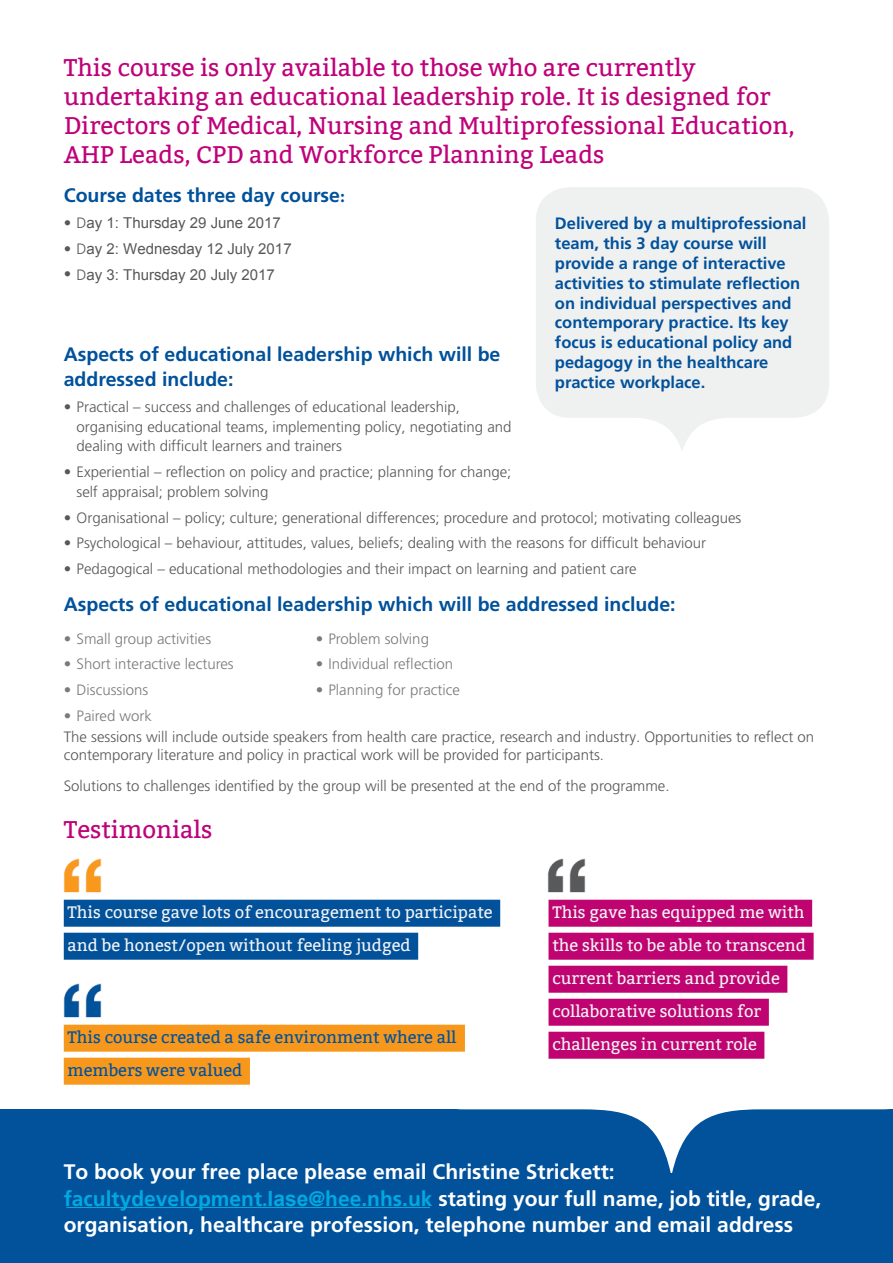
<style>
.page{position:relative;width:893px;height:1263px;background:#fff}
.page>*{position:absolute;margin:0;border:0;box-sizing:border-box;transform-origin:0 0}
.Subhead_1_inside{font:24px/28.8px "Bitter";color:#bf027a}
.Subhead_1_inside-2{font:700 21px/26.2px "Frutiger LT Pro";color:#fff}
.t1{font:700 19.5px/25.5px "Frutiger LT Pro";color:#01519b}
.t2{font:700 16.5px/19.8px "Frutiger LT Pro";color:#01519b}
.t3{font:16.5px/33px "Bitter";color:#f2f3f4}
.t4{font:16.5px/33px "Bitter";color:#01519b}
.t5{font:300 15px/19.5px "Frutiger LT Pro";color:#57585a}
.t6{font:300 15px "Frutiger LT Pro";color:#787a7d}
.t7{font:15px "Arial";color:#57585a}
.s1{font-family:"Minion Pro"}
.s2{font-family:"Frutiger LT Pro";font-weight:300}
.s3{color:#00a9e0}
.s4{font-family:"Minion Pro";color:#00a9e0}
.s5{font-family:"Arial";color:#00a9e0}
</style>
<div class="page">
<div style="left:0;top:1109px;width:893px;height:154px;background:#01519b"></div>
<svg style="left:378px;top:1020px;width:512px;height:153px"></svg>
<div style="left:536px;top:187px;width:293px;height:231px;background:#eff0f0;border-radius:34px"></div>
<svg style="left:644px;top:418px;width:76px;height:32px"></svg>
<hr style="left:66px;top:1207px;width:364px;height:1px;background:#00a9e0">
<div style="left:64px;top:900px;width:436px;height:27px;background:#01519b"></div>
<div style="left:64px;top:933px;width:354px;height:27px;background:#01519b"></div>
<img style="left:63px;top:858px;width:39px;height:35px">
<div style="left:64px;top:1025px;width:401px;height:27px;background:#f7981d"></div>
<div style="left:64px;top:1058px;width:186px;height:27px;background:#f7981d"></div>
<img style="left:63px;top:983px;width:39px;height:35px">
<div style="left:549px;top:900px;width:263px;height:27px;background:#bf0471"></div>
<div style="left:549px;top:933px;width:265px;height:27px;background:#bf0471"></div>
<div style="left:549px;top:966px;width:238px;height:27px;background:#bf0471"></div>
<div style="left:549px;top:999px;width:220px;height:27px;background:#bf0471"></div>
<div style="left:549px;top:1032px;width:215px;height:27px;background:#bf0471"></div>
<img style="left:547px;top:858px;width:39px;height:35px">
<p class="Subhead_1_inside" style="left:64px;top:54px;width:733px">This course is only available to those who are currently undertaking an educational leadership role. It is designed for Directors of Medical, Nursing and Multiprofessional Education, AHP Leads, CPD and Workforce Planning Leads</p>
<h3 class="t1" style="left:64px;top:182px;width:283px">Course dates three day course<span class="s1">:</span></h3>
<p class="t7" style="left:64px;top:213px;width:219px"><span class="s2">• D</span>ay 1: Thursday 29 June 2017</p>
<p class="t7" style="left:64px;top:239px;width:229px"><span class="s2">• D</span>ay 2: Wednesday 12 July 2017</p>
<p class="t7" style="left:64px;top:265px;width:213px"><span class="s2">• D</span>ay 3: Thursday 20 July 2017</p>
<p class="t2" style="left:555px;top:214px;width:253px">Delivered by a multiprofessional team, this 3 day course will provide a range of interactive activities to stimulate reflection on individual perspectives and contemporary practice. Its key focus is educational policy and pedagogy in the healthcare practice workplace.</p>
<h3 class="t1" style="left:64px;top:341px;width:438px">Aspects of educational leadership which will be addressed include:</h3>
<p class="t5" style="left:77px;top:397px;width:437px;text-indent:-13px">• Practical – success and challenges of educational leadership, organising educational teams, implementing policy, negotiating and dealing with difficult learners and trainers</p>
<p class="t5" style="left:77px;top:462px;width:436px;text-indent:-13px">• Experiential – reflection on policy and practice; planning for change; self appraisal; problem solving</p>
<p class="t5" style="left:64px;top:508px;width:679px">• Organisational – policy; culture; generational differences; procedure and protocol; motivating colleagues</p>
<p class="t5" style="left:64px;top:534px;width:644px">• Psychological – behaviour, attitudes, values, beliefs; dealing with the reasons for difficult behaviour</p>
<p class="t5" style="left:64px;top:559px;width:574px">• Pedagogical – educational methodologies and their impact on learning and patient care</p>
<h3 class="t1" style="left:64px;top:591px;width:613px">Aspects of educational leadership which will be addressed include:</h3>
<p class="t6" style="left:64px;top:630px;width:149px">• Small group activities</p>
<p class="t6" style="left:64px;top:655px;width:171px">• Short interactive lectures</p>
<p class="t6" style="left:64px;top:681px;width:86px">• Discussions</p>
<p class="t6" style="left:64px;top:707px;width:90px">• Paired work</p>
<p class="t6" style="left:316px;top:630px;width:115px">• Problem solving</p>
<p class="t6" style="left:316px;top:655px;width:139px">• Individual reflection</p>
<p class="t6" style="left:316px;top:681px;width:146px">• Planning for practice</p>
<p class="t5" style="left:64px;top:728px;width:752px;line-height:18px">The sessions will include outside speakers from health care practice, research and industry. Opportunities to reflect on contemporary literature and policy in practical work will be provided for participants.</p>
<p class="t5" style="left:64px;top:776px;width:607px">Solutions to challenges identified by the group will be presented at the end of the programme.</p>
<p class="Subhead_1_inside" style="left:64px;top:816px;width:150px">Testimonials</p>
<p class="t3" style="left:68px;top:896px;width:427px">This course gave lots of encouragement to participate and be honest/open without feeling judged</p>
<p class="t4" style="left:68px;top:1021px;width:390px">This course created a safe environment where all members were valued</p>
<p class="t3" style="left:552px;top:896px;width:255px">This gave has equipped me with the skills to be able to transcend current barriers and provide collaborative solutions for challenges in current role</p>
<p class="Subhead_1_inside-2" style="left:64px;top:1159px;width:759px">To book your free place please email Christine Strickett: <span class="s3">facultydevelopment</span><span class="s4">.</span><span class="s5">lase</span><span class="s3">@hee.nhs.uk</span> stating your full name, job title, grade, organisation, healthcare profession, telephone number and email address</p>
</div>
